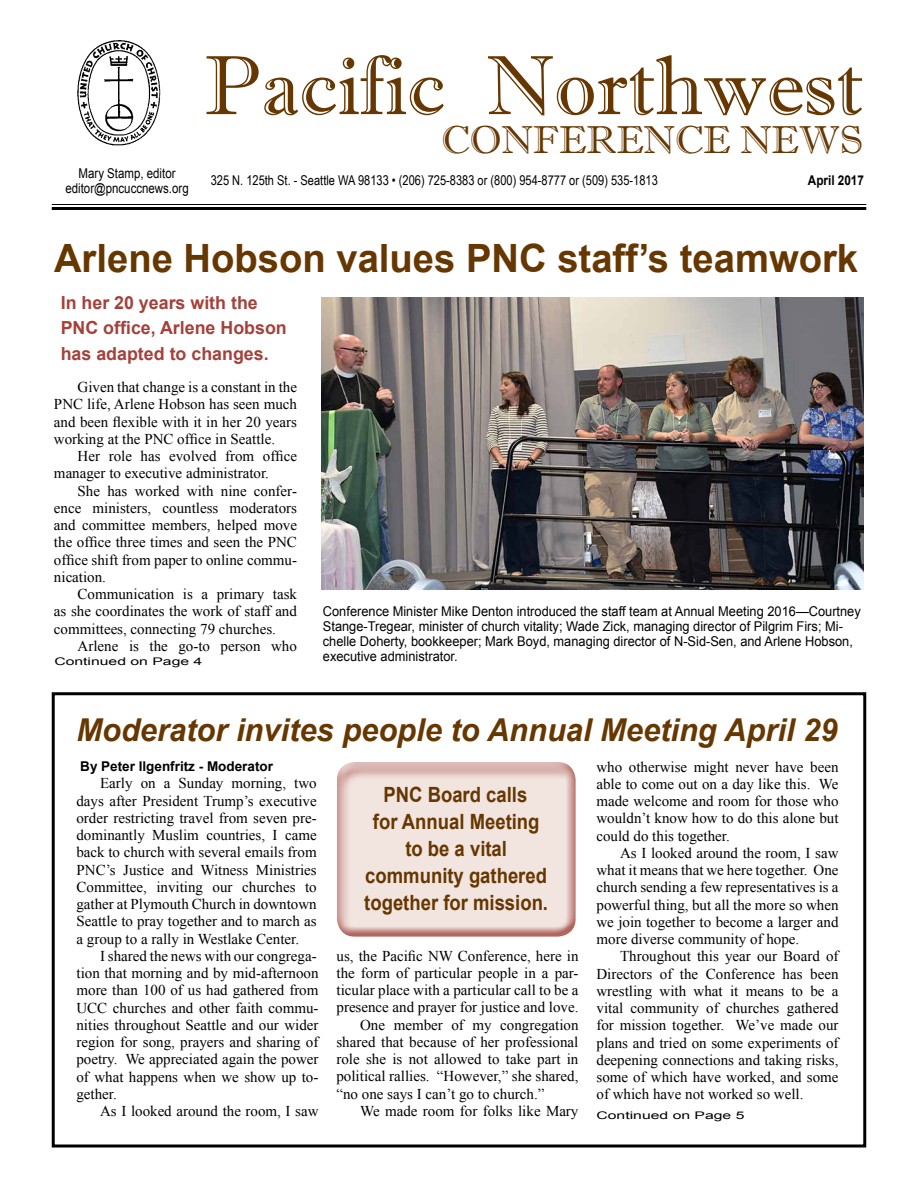
<style>
.page{position:relative;width:918px;height:1188px;background:#fff}
.page>*{position:absolute;margin:0;border:0;box-sizing:border-box;transform-origin:0 0}
.t1{font:84px "Imprint MT Shadow";color:#663700}
.t2{font:700 39px "Arial";color:#663700}
.t3{font:39px "Imprint MT Shadow";color:#663700}
.t4{font:italic 700 31.5px "Arial";color:#663700}
.t5{font:700 21px/27px "Arial";color:#663700;text-align:center;scale:.88 1}
.t6{font:700 18px/25.5px "Arial";color:#a4413a}
.t7{font:15px/17.2px "Times New Roman";color:#000;text-align:justify}
.t8{font:13.5px/15px "Arial";color:#000;scale:.95 1}
.t9{font:13.5px "Arial Narrow";color:#000}
.t10{font:13.5px/15px "Arial";color:#000;text-align:center;scale:.85 1}
.t11{font:700 13.5px "Arial";color:#000}
.t12{font:700 13.5px "Arial";color:#000;scale:.87 1}
.t13{font:10.5px "Arial";color:#000;scale:1.5 1}
</style>
<div class="page">
<hr style="left:52px;top:207px;width:814px;height:3px;background:#000">
<hr style="left:52px;top:204px;width:814px;height:1px;background:#000">
<img style="left:77px;top:40px;width:84px;height:106px">
<div style="left:52px;top:692px;width:814px;height:456px;border:3px solid #000"></div>
<div style="left:336px;top:763px;width:251px;height:175px;background:#a4413a;opacity:.75"></div>
<img style="left:322px;top:297px;width:541px;height:292px">
<p class="t10" style="left:65px;top:166px;width:147px">Mary Stamp, editor editor@pncuccnews.org</p>
<h1 class="t1" style="left:204px;top:36px;width:660px">Pacific Northwest</h1>
<h2 class="t3" style="left:442px;top:117px;width:423px">CONFERENCE NEWS</h2>
<p class="t9" style="left:211px;top:171px;width:449px">325 N. 125th St. - Seattle WA 98133 • (206) 725-8383 or (800) 954-8777 or (509) 535-1813</p>
<p class="t12" style="left:808px;top:172px;width:66px">April 2017</p>
<h2 class="t2" style="left:54px;top:233px;width:806px">Arlene Hobson values PNC staff’s teamwork</h2>
<p class="t6" style="left:61px;top:290px;width:228px">In her 20 years with the<br>PNC office, Arlene Hobson has adapted to changes.</p>
<p class="t7" style="left:54px;top:378px;width:245px;text-indent:24px">Given that change is a constant in the PNC life, Arlene Hobson has seen much and been flexible with it in her 20 years working at the PNC office in Seattle.</p>
<p class="t7" style="left:54px;top:447px;width:245px;text-indent:24px">Her role has evolved from office manager to executive administrator.</p>
<p class="t7" style="left:54px;top:482px;width:245px;text-indent:24px">She has worked with nine confer&shy;ence ministers, countless moderators and committee members, helped move the office three times and seen the PNC office shift from paper to online commu&shy;nication.</p>
<p class="t7" style="left:54px;top:585px;width:245px;text-indent:24px">Communication is a primary task as she coordinates the work of staff and committees, connecting 79 churches.</p>
<p class="t7" style="left:78px;top:637px;width:221px">Arlene is the go-to person who</p>
<p class="t13" style="left:54px;top:655px;width:100px">Continued on Page 4</p>
<p class="t8" style="left:323px;top:604px;width:568px">Conference Minister Mike Denton introduced the staff team at Annual Meeting 2016—Courtney Stange-Tregear, minister of church vitality; Wade Zick, managing director of Pilgrim Firs; Mi&shy;chelle Doherty, bookkeeper; Mark Boyd, managing director of N-Sid-Sen, and Arlene Hobson, executive administrator.</p>
<h3 class="t4" style="left:76px;top:710px;width:763px">Moderator invites people to Annual Meeting April 29</h3>
<h3 class="t5" style="left:364px;top:782px;width:210px">PNC Board calls<br>for Annual Meeting to be a vital community gathered together for mission.</h3>
<p class="t7" style="left:597px;top:758px;width:244px">who otherwise might never have been able to come out on a day like this. We made welcome and room for those who wouldn’t know how to do this alone but could do this together.</p>
<p class="t7" style="left:597px;top:844px;width:244px;text-indent:24px">As I looked around the room, I saw what it means that we here together. One church sending a few representatives is a powerful thing, but all the more so when we join together to become a larger and more diverse community of hope.</p>
<p class="t7" style="left:597px;top:948px;width:244px;text-indent:24px">Throughout this year our Board of Directors of the Conference has been wrestling with what it means to be a vital community of churches gathered for mission together. We’ve made our plans and tried on some experiments of deepening connections and taking risks, some of which have worked, and some of which have not worked so well.</p>
<p class="t11" style="left:80px;top:757px;width:194px">By Peter Ilgenfritz - Moderator</p>
<p class="t7" style="left:76px;top:774px;width:242px;text-indent:24px">Early on a Sunday morning, two days after President Trump’s executive order restricting travel from seven pre&shy;dominantly Muslim countries, I came back to church with several emails from PNC’s Justice and Witness Ministries Committee, inviting our churches to gather at Plymouth Church in downtown Seattle to pray together and to march as a group to a rally in Westlake Center.</p>
<p class="t7" style="left:76px;top:947px;width:244px;text-align:left;text-indent:24px">I shared the news with our congrega&shy;tion that morning and by mid-afternoon more than 100 of us had gathered from UCC churches and other faith commu&shy;nities throughout Seattle and our wider region for song, prayers and sharing of poetry. We appreciated again the power of what happens when we show up to&shy;gether.</p>
<p class="t7" style="left:100px;top:1102px;width:220px">As I looked around the room, I saw</p>
<p class="t7" style="left:337px;top:947px;width:243px">us, the Pacific NW Conference, here in</p>
<p class="t7" style="left:337px;top:964px;width:243px">the form of particular people in a par-</p>
<p class="t7" style="left:337px;top:981px;width:244px">ticular place with a particular call to be a</p>
<p class="t7" style="left:337px;top:998px;width:244px">presence and prayer for justice and love.</p>
<p class="t7" style="left:360px;top:1016px;width:220px">One member of my congregation</p>
<p class="t7" style="left:336px;top:1033px;width:243px">shared that because of her professional</p>
<p class="t7" style="left:336px;top:1050px;width:244px">role she is not allowed to take part in</p>
<p class="t7" style="left:336px;top:1067px;width:243px">political rallies. “However,” she shared,</p>
<p class="t7" style="left:336px;top:1085px;width:209px">“no one says I can’t go to church.”</p>
<p class="t7" style="left:360px;top:1102px;width:220px">We made room for folks like Mary</p>
<p class="t13" style="left:597px;top:1108px;width:100px">Continued on Page 5</p>
</div>
